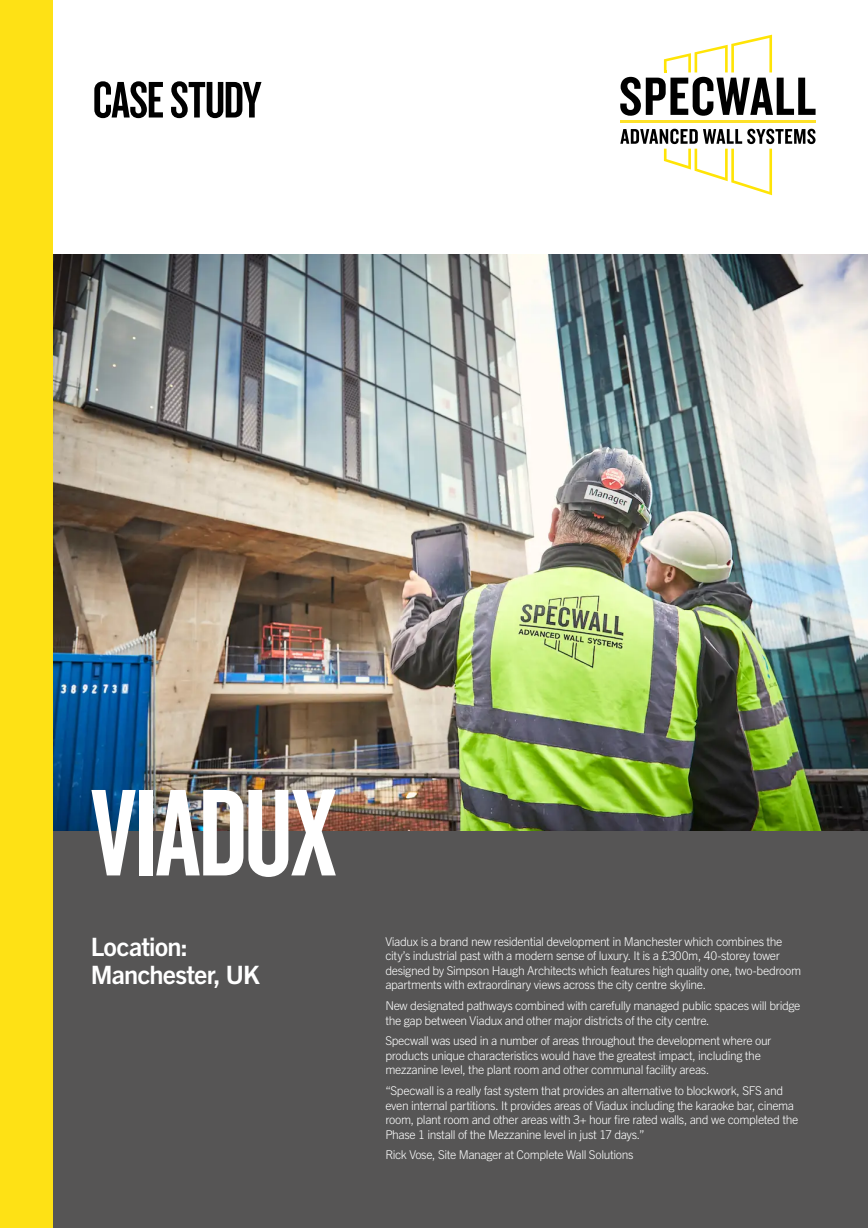
<style>
.page{position:relative;width:868px;height:1228px;background:#fff}
.page>*{position:absolute;margin:0;border:0;box-sizing:border-box;transform-origin:0 0}
.t1{font:128.28px "Knockout HTF48 Featherweight";letter-spacing:-.015em;color:#fff}
.t2{font:53.38px "Knockout HTF48 Featherweight";letter-spacing:-.015em;color:#000}
.t3{font:700 25.38px/28.1px "Trade Gothic Next LT Pro";letter-spacing:-.03em;color:#fff}
.t4{font:300 12.11px/14.5px "Trade Gothic Next LT Pro";letter-spacing:-.03em;color:#fff}
</style>
<div class="page">
<div style="left:0;top:727px;width:868px;height:500px;background:#565555"></div>
<img style="left:53px;top:254px;width:815px;height:576px">
<hr style="left:620px;top:121px;width:196px;height:2px;background:#fee128">
<svg style="left:620px;top:129px;width:196px;height:66px"></svg>
<svg style="left:620px;top:35px;width:196px;height:81px"></svg>
<div style="left:0;top:0;width:53px;height:1227px;background:#fee115"></div>
<h2 class="t2" style="left:93px;top:73px;width:170px">CASE STUDY</h2>
<h1 class="t1" style="left:91px;top:768px;width:248px">VIADUX</h1>
<h3 class="t3" style="left:91px;top:931px;width:171px">Location:<br>Manchester, UK</h3>
<p class="t4" style="left:385px;top:933px;width:417px">Viadux is a brand new residential development in Manchester which combines the city’s industrial past with a modern sense of luxury. It is a £300m, 40-storey tower designed by Simpson Haugh Architects which features high quality one, two-bedroom apartments with extraordinary views across the city centre skyline.</p>
<p class="t4" style="left:385px;top:997px;width:417px">New designated pathways combined with carefully managed public spaces will bridge the gap between Viadux and other major districts of the city centre.</p>
<p class="t4" style="left:385px;top:1032px;width:388px">Specwall was used in a number of areas throughout the development where our products unique characteristics would have the greatest impact, including the mezzanine level, the plant room and other communal facility areas.</p>
<p class="t4" style="left:385px;top:1082px;width:415px">“Specwall is a really fast system that provides an alternative to blockwork, SFS and even internal partitions. It provides areas of Viadux including the karaoke bar, cinema room, plant room and other areas with 3+ hour fire rated walls, and we completed the Phase 1 install of the Mezzanine level in just 17 days.”</p>
<p class="t4" style="left:385px;top:1146px;width:250px">Rick Vose, Site Manager at Complete Wall Solutions</p>
</div>
